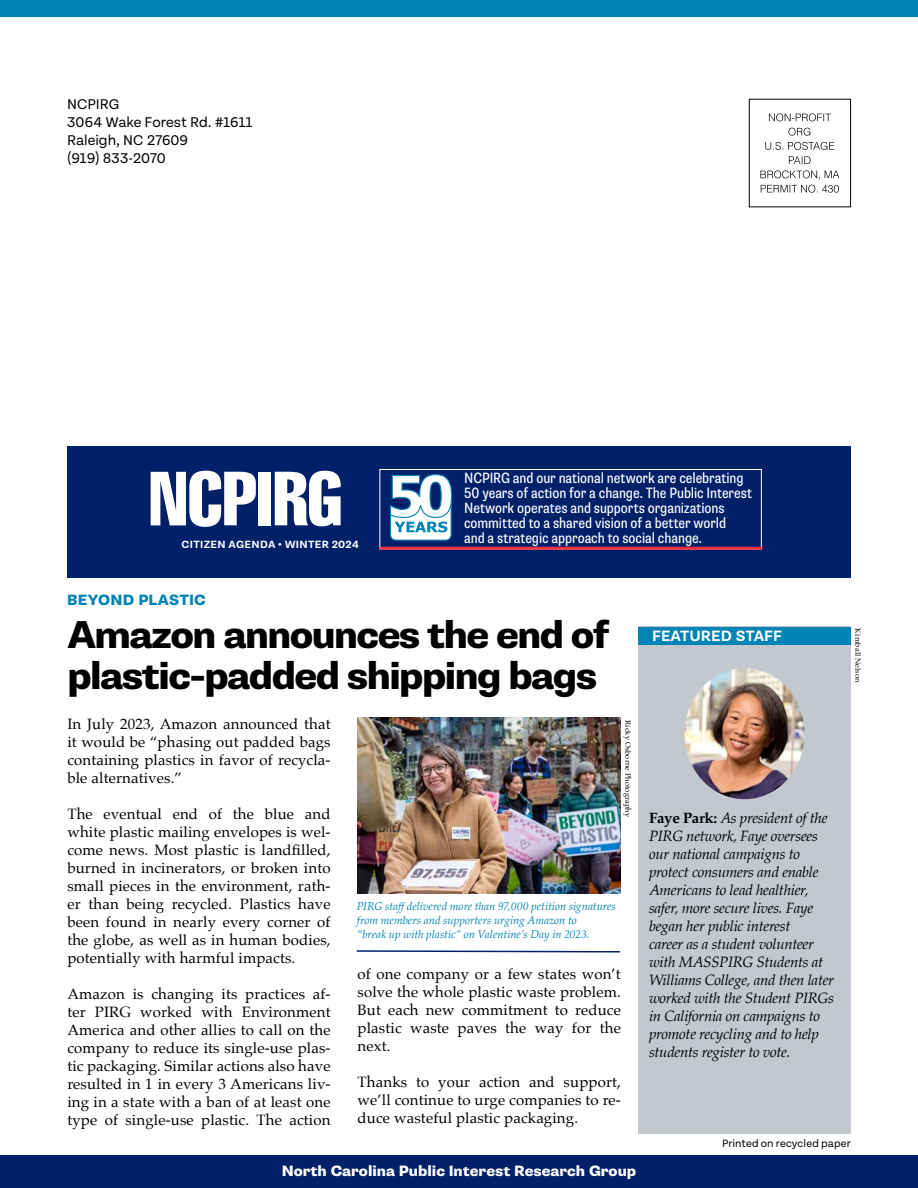
<style>
.page{position:relative;width:918px;height:1188px;background:#fff}
.page>*{position:absolute;margin:0;border:0;box-sizing:border-box;transform-origin:0 0}
.t1{font:800 39px/40.5px "Supria Sans";letter-spacing:-.04em;color:#000}
.t2{font:15px/18px "Palatino";letter-spacing:.01em;color:#000;text-align:justify}
.t3{font:italic 15px/18px "Palatino";letter-spacing:-.02em;color:#000}
.t4{font:condensed 15px/15px "Supria Sans";letter-spacing:-.005em;color:#fff}
.t5{font:15px/18px "Tenon";color:#000}
.t6{font:800 15px "Supria Sans";color:#fff}
.t7{font:800 15px "Supria Sans";letter-spacing:.015em;color:#0083b5}
.t8{font:700 15px "Supria Sans";color:#fff}
.t9{font:italic 11.25px/14.2px "Palatino";color:#0083b5}
.t10{font:11.25px "Tenon";letter-spacing:.01em;color:#000}
.t11{font:700 10.5px "Supria Sans";letter-spacing:.03em;color:#fff}
.t12{font:7.5px "Palatino";letter-spacing:.015em;color:#000}
.s1{font-weight:700;font-style:normal}
</style>
<div class="page">
<div style="left:639px;top:627px;width:212px;height:507px;background:#c3c8cf"></div>
<img style="left:357px;top:717px;width:263px;height:177px">
<div style="left:749px;top:99px;width:102px;height:108px;border:1px solid #000"></div>
<svg style="left:760px;top:170px;width:79px;height:23px"></svg>
<svg style="left:789px;top:156px;width:22px;height:8px"></svg>
<svg style="left:765px;top:142px;width:69px;height:8px"></svg>
<svg style="left:788px;top:128px;width:22px;height:8px"></svg>
<svg style="left:769px;top:113px;width:62px;height:8px"></svg>
<svg style="left:356px;top:950px;width:264px;height:3px"></svg>
<div style="left:0;top:0;width:918px;height:17px;background:#0083b5"></div>
<div style="left:67px;top:446px;width:784px;height:132px;background:#002169"></div>
<div style="left:639px;top:627px;width:212px;height:18px;background:#0083b5"></div>
<div style="left:0;top:1155px;width:918px;height:33px;background:#002169"></div>
<div style="left:258px;top:472px;width:13px;height:53px;background:#fff"></div>
<svg style="left:275px;top:471px;width:66px;height:55px"></svg>
<svg style="left:151px;top:471px;width:105px;height:56px"></svg>
<svg style="left:390px;top:474px;width:63px;height:67px"></svg>
<div style="left:380px;top:469px;width:382px;height:80px;border:1px solid #fff"></div>
<hr style="left:380px;top:547px;width:382px;height:3px;background:#f5333f">
<img style="left:685px;top:668px;width:120px;height:131px">
<p class="t5" style="left:67px;top:96px;width:187px">NCPIRG<br>3064 Wake Forest Rd. #1611<br>Raleigh, NC 27609<br>(919) 833-2070</p>
<p class="t11" style="left:182px;top:538px;width:179px">CITIZEN AGENDA • WINTER 2024</p>
<p class="t7" style="left:67px;top:591px;width:140px">BEYOND PLASTIC</p>
<p class="t4" style="left:464px;top:471px;width:289px">NCPIRG and our national network are celebrating 50 years of action for a change. The Public Interest Network operates and supports organizations committed to a shared vision of a better world<br>and a strategic approach to social change.</p>
<h1 class="t1" style="left:67px;top:615px;width:544px">Amazon announces the end of plastic-padded shipping bags</h1>
<p class="t2" style="left:67px;top:715px;width:265px">In July 2023, Amazon announced that it would be “phasing out padded bags containing plastics in favor of recycla&shy;ble alternatives.”</p>
<p class="t2" style="left:67px;top:805px;width:265px">The eventual end of the blue and white plastic mailing envelopes is wel&shy;come news. Most plastic is landfilled, burned in incinerators, or broken into small pieces in the environment, rath&shy;er than being recycled. Plastics have been found in nearly every corner of the globe, as well as in human bodies, potentially with harmful impacts.</p>
<p class="t2" style="left:67px;top:985px;width:265px">Amazon is changing its practices af&shy;ter PIRG worked with Environment America and other allies to call on the company to reduce its single-use plas&shy;tic packaging. Similar actions also have resulted in 1 in every 3 Americans liv&shy;ing in a state with a ban of at least one type of single-use plastic. The action</p>
<p class="t12" style="left:634px;top:720px;width:98px;rotate:90deg">Ricky Osborne Photography</p>
<p class="t9" style="left:357px;top:899px;width:261px">PIRG staffdelivered more than 97,000 petition signatures from members and supporters urging Amazon to<br>“break up with plastic” on Valentine’s Day in 2023.</p>
<p class="t2" style="left:358px;top:964px;width:265px">of one company or a few states won’t solve the whole plastic waste problem.<br>But each new commitment to reduce plastic waste paves the way for the next.</p>
<p class="t2" style="left:358px;top:1072px;width:265px">Thanks to your action and support, we’ll continue to urge companies to re&shy;duce wasteful plastic packaging.</p>
<p class="t6" style="left:282px;top:1162px;width:356px">North Carolina Public Interest Research Group</p>
<p class="t8" style="left:652px;top:627px;width:132px">FEATURED STAFF</p>
<p class="t12" style="left:864px;top:628px;width:55px;rotate:90deg">Kimball Nelson</p>
<p class="t3" style="left:649px;top:809px;width:186px"><span class="s1">Faye Park:</span> As president of the<br>PIRG network, Faye oversees our national campaigns to protect consumers and enable<br>Americans to lead healthier, safer, more secure lives. Faye began her public interest<br>career as a student volunteer with MASSPIRG Students at<br>Williams College, and then later worked with the Student PIRGs in California on campaigns to promote recycling and to help students register to vote.</p>
<p class="t10" style="left:722px;top:1137px;width:130px">Printed on recycled paper</p>
</div>
